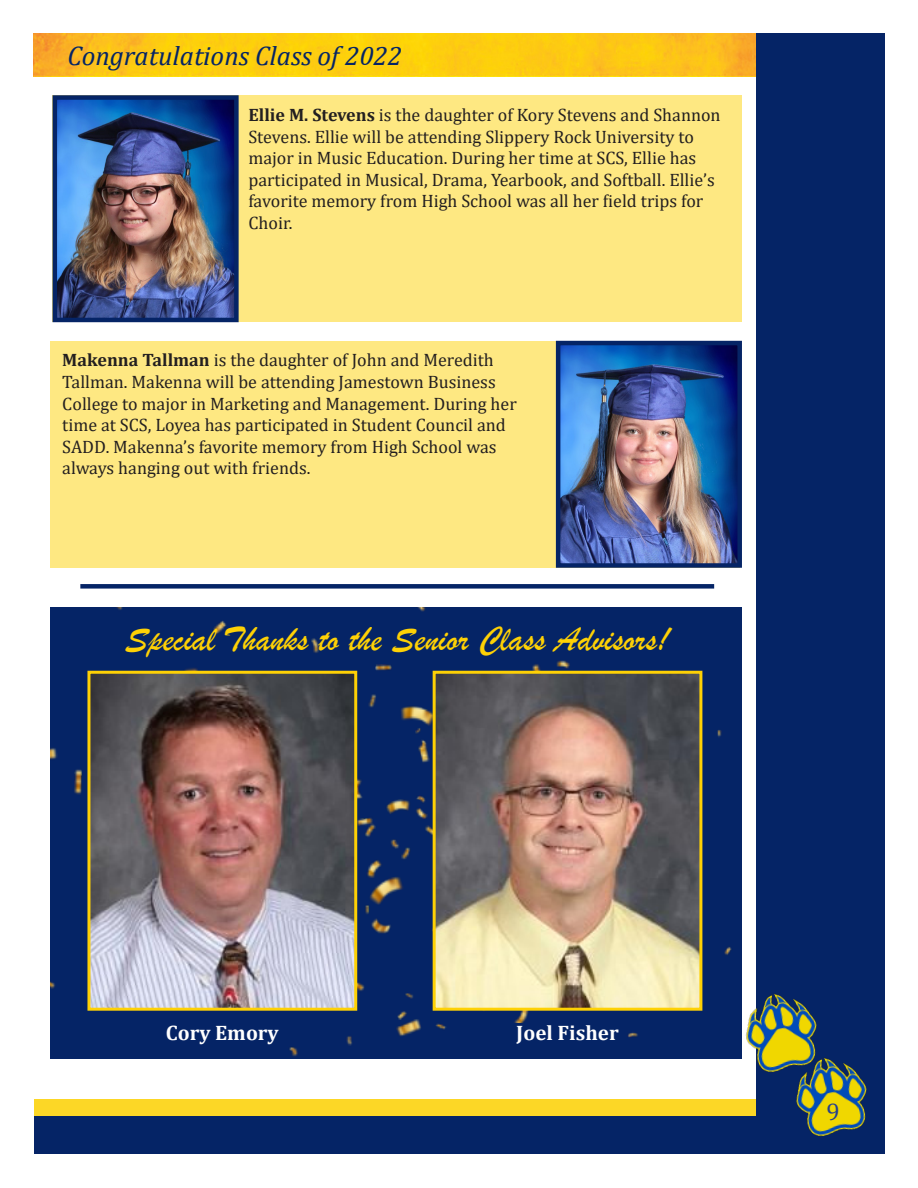
<style>
.page{position:relative;width:918px;height:1188px;background:#fff}
.page>*{position:absolute;margin:0;border:0;box-sizing:border-box;transform-origin:0 0}
.t1{font:36px "Brush Script";color:#fed105}
.t2{font:italic 27px "Cambria";color:#052466}
.t3{font:24px "Cambria";color:#253f8e}
.t4{font:700 21px "Cambria";color:#fff}
.t5{font:18px/21.6px "Cambria";color:#231f20}
.s1{font-weight:700}
</style>
<div class="page">
<div style="left:50px;top:608px;width:692px;height:451px;background:#052466"></div>
<div style="left:34px;top:1099px;width:726px;height:18px;background:#fcd726"></div>
<img style="left:34px;top:34px;width:722px;height:43px">
<div style="left:756px;top:34px;width:128px;height:1120px;background:#052466"></div>
<div style="left:34px;top:1117px;width:849px;height:37px;background:#052466"></div>
<img style="left:796px;top:1063px;width:71px;height:74px">
<img style="left:727px;top:978px;width:107px;height:109px">
<div style="left:53px;top:95px;width:689px;height:227px;background:#fee882"></div>
<div style="left:50px;top:341px;width:690px;height:227px;background:#fee882"></div>
<img style="left:58px;top:100px;width:176px;height:217px">
<div style="left:53px;top:95px;width:186px;height:227px;border:4px solid #052466"></div>
<img style="left:561px;top:346px;width:176px;height:217px">
<div style="left:556px;top:341px;width:186px;height:227px;border:4px solid #052466"></div>
<div style="left:80px;top:584px;width:634px;height:5px;background:#052466"></div>
<img style="left:91px;top:675px;width:262px;height:332px">
<div style="left:87px;top:671px;width:270px;height:340px;border:3px solid #fed105"></div>
<img style="left:437px;top:675px;width:261px;height:332px">
<div style="left:433px;top:671px;width:269px;height:340px;border:3px solid #fed105"></div>
<div style="left:510px;top:1024px;width:115px;height:17px;background:#052466"></div>
<div style="left:150px;top:1024px;width:144px;height:17px;background:#052466"></div>
<p class="t2" style="left:68px;top:37px;width:336px">Congratulations Class of 2022</p>
<p class="t5" style="left:248px;top:104px;width:474px"><span class="s1">Ellie M. Stevens</span> is the daughter of Kory Stevens and Shannon Stevens. Ellie will be attending Slippery Rock University to major in Music Education. During her time at SCS, Ellie has participated in Musical, Drama, Yearbook, and Softball. Ellie’s favorite memory from High School was all her field trips for Choir.</p>
<p class="t5" style="left:62px;top:349px;width:456px"><span class="s1">Makenna Tallman</span> is the daughter of John and Meredith Tallman. Makenna will be attending Jamestown Business College to major in Marketing and Management. During her time at SCS, Loyea has participated in Student Council and SADD. Makenna’s favorite memory from High School was always hanging out with friends.</p>
<p class="t1" style="left:125px;top:617px;width:546px">Special Thanks to the Senior Class Advisors!</p>
<p class="t4" style="left:166px;top:1018px;width:114px">Cory Emory</p>
<p class="t4" style="left:516px;top:1018px;width:104px">Joel Fisher</p>
<p class="t3" style="left:826px;top:1097px;width:15px">9</p>
</div>
